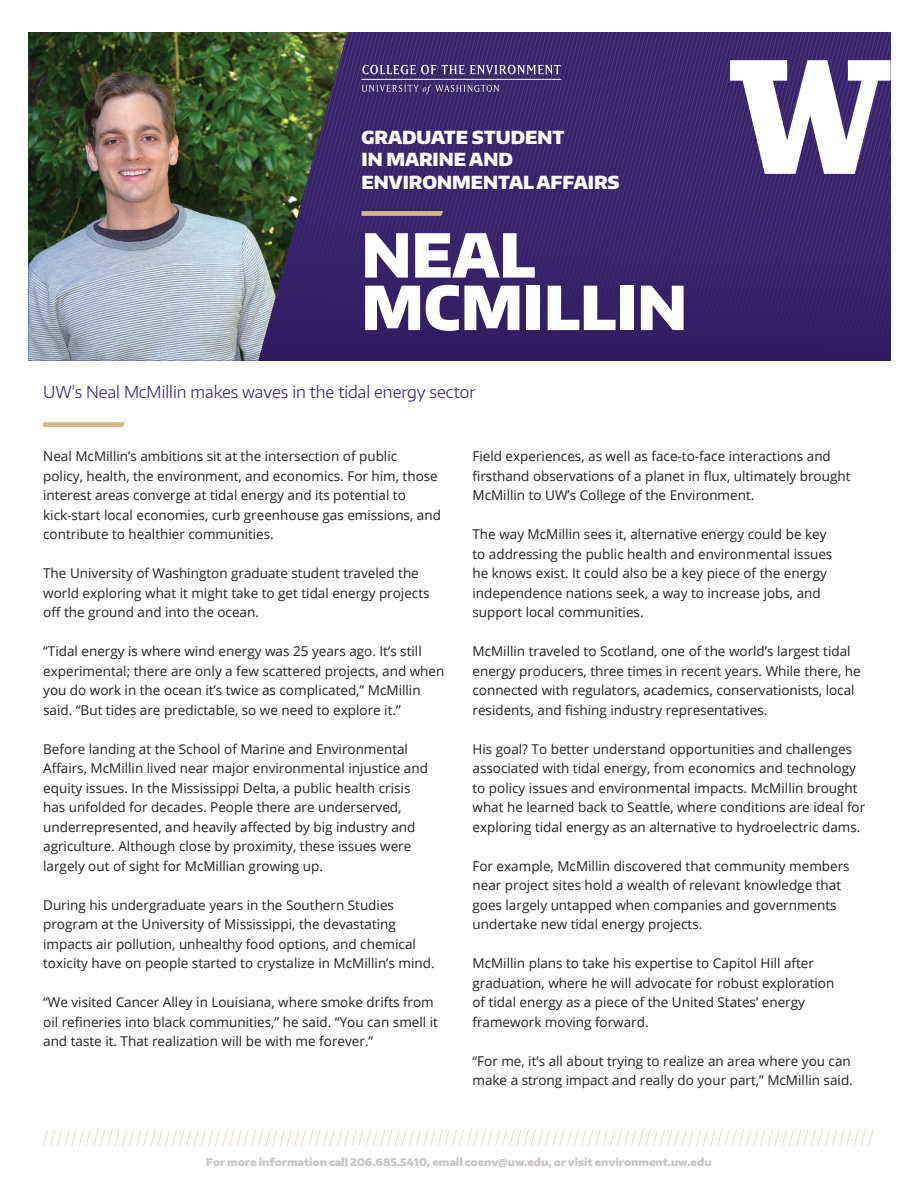
<style>
.page{position:relative;width:918px;height:1188px;background:#fff}
.page>*{position:absolute;margin:0;border:0;box-sizing:border-box;transform-origin:0 0}
.t1{font:900 60px/52.5px "Encode Sans Normal";color:#fff}
.t2{font:900 18px/22.5px "Encode Sans Normal";color:#fff}
.t3{font:300 16.5px "Encode Sans Normal";color:#37236a}
.t4{font:13.5px/19.5px "Open Sans";color:#231f20}
.t5{font:900 10.5px "Encode Sans Normal";color:#cac7c6}
</style>
<div class="page">
<svg style="left:43px;top:422px;width:82px;height:5px"></svg>
<svg style="left:42px;top:1130px;width:831px;height:16px"></svg>
<svg style="left:28px;top:32px;width:863px;height:329px;background:#50486f"></svg>
<h2 class="t2" style="left:362px;top:125px;width:260px">GRADUATE STUDENT<br>IN MARINE AND<br>ENVIRONMENTAL AFFAIRS</h2>
<h1 class="t1" style="left:362px;top:227px;width:327px">NEAL<br>MCMILLIN</h1>
<p class="t3" style="left:43px;top:381px;width:434px">UW’s Neal McMillin makes waves in the tidal energy sector</p>
<p class="t4" style="left:43px;top:446px;width:399px">Neal McMillin’s ambitions sit at the intersection of public<br>policy, health, the environment, and economics. For him, those interest areas converge at tidal energy and its potential to kick-start local economies, curb greenhouse gas emissions, and contribute to healthier communities.</p>
<p class="t4" style="left:43px;top:563px;width:388px">The University of Washington graduate student traveled the world exploring what it might take to get tidal energy projects off the ground and into the ocean.</p>
<p class="t4" style="left:43px;top:641px;width:403px">“Tidal energy is where wind energy was 25 years ago. It’s still experimental; there are only a few scattered projects, and when you do work in the ocean it’s twice as complicated,” McMillin said. “But tides are predictable, so we need to explore it.”</p>
<p class="t4" style="left:43px;top:739px;width:386px">Before landing at the School of Marine and Environmental Affairs, McMillin lived near major environmental injustice and equity issues. In the Mississippi Delta, a public health crisis has unfolded for decades. People there are underserved, underrepresented, and heavily affected by big industry and agriculture. Although close by proximity, these issues were largely out of sight for McMillian growing up.</p>
<p class="t4" style="left:43px;top:895px;width:393px">During his undergraduate years in the Southern Studies program at the University of Mississippi, the devastating impacts air pollution, unhealthy food options, and chemical toxicity have on people started to crystalize in McMillin’s mind.</p>
<p class="t4" style="left:43px;top:992px;width:396px">“We visited Cancer Alley in Louisiana, where smoke drifts from oil refineries into black communities,” he said. “You can smell it and taste it. That realization will be with me forever.”</p>
<p class="t4" style="left:472px;top:446px;width:380px">Field experiences, as well as face-to-face interactions and firsthand observations of a planet in flux, ultimately brought<br>McMillin to UW’s College of the Environment.</p>
<p class="t4" style="left:472px;top:524px;width:361px">The way McMillin sees it, alternative energy could be key to addressing the public health and environmental issues he knows exist. It could also be a key piece of the energy independence nations seek, a way to increase jobs, and support local communities.</p>
<p class="t4" style="left:472px;top:641px;width:390px">McMillin traveled to Scotland, one of the world’s largest tidal energy producers, three times in recent years. While there, he connected with regulators, academics, conservationists, local residents, and fishing industry representatives.</p>
<p class="t4" style="left:472px;top:739px;width:394px">His goal? To better understand opportunities and challenges associated with tidal energy, from economics and technology to policy issues and environmental impacts. McMillin brought what he learned back to Seattle, where conditions are ideal for exploring tidal energy as an alternative to hydroelectric dams.</p>
<p class="t4" style="left:472px;top:856px;width:379px">For example, McMillin discovered that community members near project sites hold a wealth of relevant knowledge that goes largely untapped when companies and governments undertake new tidal energy projects.</p>
<p class="t4" style="left:472px;top:953px;width:363px">McMillin plans to take his expertise to Capitol Hill after graduation, where he will advocate for robust exploration of tidal energy as a piece of the United States’ energy framework moving forward.</p>
<p class="t4" style="left:472px;top:1051px;width:382px">“For me, it’s all about trying to realize an area where you can make a strong impact and really do your part,” McMillin said.</p>
<p class="t5" style="left:206px;top:1155px;width:507px">For more information call 206.685.5410, email coenv@uw.edu, or visit environment.uw.edu</p>
</div>
